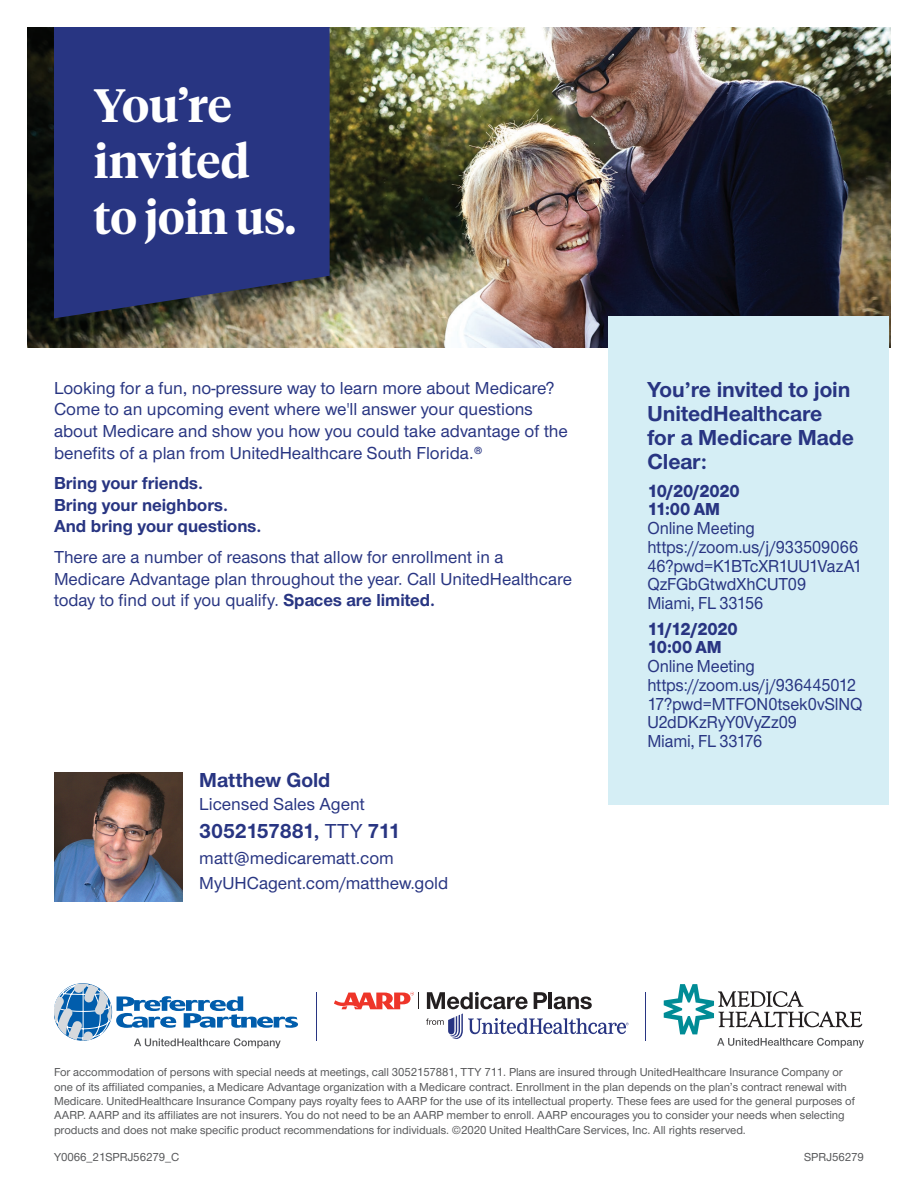
<style>
.page{position:relative;width:918px;height:1188px;background:#fff}
.page>*{position:absolute;margin:0;border:0;box-sizing:border-box;transform-origin:0 0}
.t1{font:600 46.65px/55.9px "UHC Serif Headline";letter-spacing:-.005em;color:#fff}
.t2{font:700 22.5px/24px "UHC Sans";color:#283582}
.t3{font:700 21px "UHC Sans";letter-spacing:-.035em;color:#283582}
.t4{font:700 21px "UHC Sans";letter-spacing:-.005em;color:#283582}
.t5{font:500 18px/21.6px "UHC Sans";color:#283582}
.t6{font:500 18px/18.8px "UHC Sans";color:#283582;scale:.95 1}
.t7{font:700 18px/21.6px "UHC Sans";color:#283582}
.t8{font:800 18px/18.8px "UHC Sans";letter-spacing:-.01em;color:#283582;scale:.95 1}
.t9{font:500 12px/14.4px "UHC Sans";letter-spacing:-.005em;color:#57585a}
.s1{font-weight:700}
.s2{font-weight:500}
</style>
<div class="page">
<img style="left:27px;top:27px;width:864px;height:321px">
<svg style="left:54px;top:27px;width:276px;height:291px;background:#2c387e"></svg>
<div style="left:608px;top:316px;width:281px;height:489px;background:#d5eef5"></div>
<svg style="left:54px;top:984px;width:244px;height:64px"></svg>
<svg style="left:664px;top:984px;width:200px;height:64px"></svg>
<hr style="left:316px;top:992px;width:1px;height:49px;background:#283582">
<hr style="left:645px;top:992px;width:1px;height:49px;background:#283582">
<svg style="left:334px;top:992px;width:85px;height:17px"></svg>
<svg style="left:426px;top:992px;width:203px;height:47px"></svg>
<img style="left:54px;top:773px;width:128px;height:128px">
<h1 class="t1" style="left:94px;top:75px;width:204px">You’re invited to join us.</h1>
<p class="t5" style="left:54px;top:376px;width:516px">Looking for a fun, no-pressure way to learn more about Medicare?<br>Come to an upcoming event where we'll answer your questions about Medicare and show you how you could take advantage of the benefits of a plan from UnitedHealthcare South Florida.®</p>
<h3 class="t7" style="left:54px;top:472px;width:209px">Bring your friends.<br>Bring your neighbors.<br>And bring your questions.</h3>
<h3 class="t5" style="left:54px;top:545px;width:519px">There are a number of reasons that allow for enrollment in a<br>Medicare Advantage plan throughout the year. Call UnitedHealthcare today to find out if you qualify. <span class="s1">Spaces are limited.</span></h3>
<h3 class="t4" style="left:199px;top:766px;width:133px">Matthew Gold</h3>
<h3 class="t5" style="left:199px;top:793px;width:167px">Licensed Sales Agent</h3>
<h3 class="t3" style="left:199px;top:817px;width:203px">3052157881, <span class="s2">TTY</span> 711</h3>
<h3 class="t5" style="left:199px;top:845px;width:250px;line-height:25px">matt@medicarematt.com<br>MyUHCagent.com/matthew.gold</h3>
<h2 class="t2" style="left:647px;top:377px;width:208px">You’re invited to join<br>UnitedHealthcare for a Medicare Made<br>Clear:</h2>
<h3 class="t8" style="left:647px;top:481px;width:99px">10/20/2020<br>11:00 AM</h3>
<h3 class="t6" style="left:647px;top:518px;width:227px">Online Meeting https://zoom.us/j/933509066<br>46?pwd=K1BTcXR1UU1VazA1<br>QzFGbGtwdXhCUT09<br>Miami, FL 33156</h3>
<h3 class="t8" style="left:647px;top:619px;width:97px">11/12/2020<br>10:00 AM</h3>
<h3 class="t6" style="left:647px;top:656px;width:228px">Online Meeting https://zoom.us/j/936445012<br>17?pwd=MTFON0tsek0vSlNQ<br>U2dDKzRyY0VyZz09<br>Miami, FL 33176</h3>
<p class="t9" style="left:54px;top:1065px;width:803px">For accommodation of persons with special needs at meetings, call 3052157881, TTY 711. Plans are insured through UnitedHealthcare Insurance Company or one of its affiliated companies, a Medicare Advantage organization with a Medicare contract. Enrollment in the plan depends on the plan’s contract renewal with Medicare. UnitedHealthcare Insurance Company pays royalty fees to AARP for the use of its intellectual property. These fees are used for the general purposes of AARP. AARP and its affiliates are not insurers. You do not need to be an AARP member to enroll. AARP encourages you to consider your needs when selecting products and does not make specific product recommendations for individuals. ©2020 United HealthCare Services, Inc. All rights reserved.</p>
<p class="t9" style="left:54px;top:1149px;width:127px">Y0066_21SPRJ56279_C</p>
<p class="t9" style="left:804px;top:1149px;width:61px">SPRJ56279</p>
</div>
